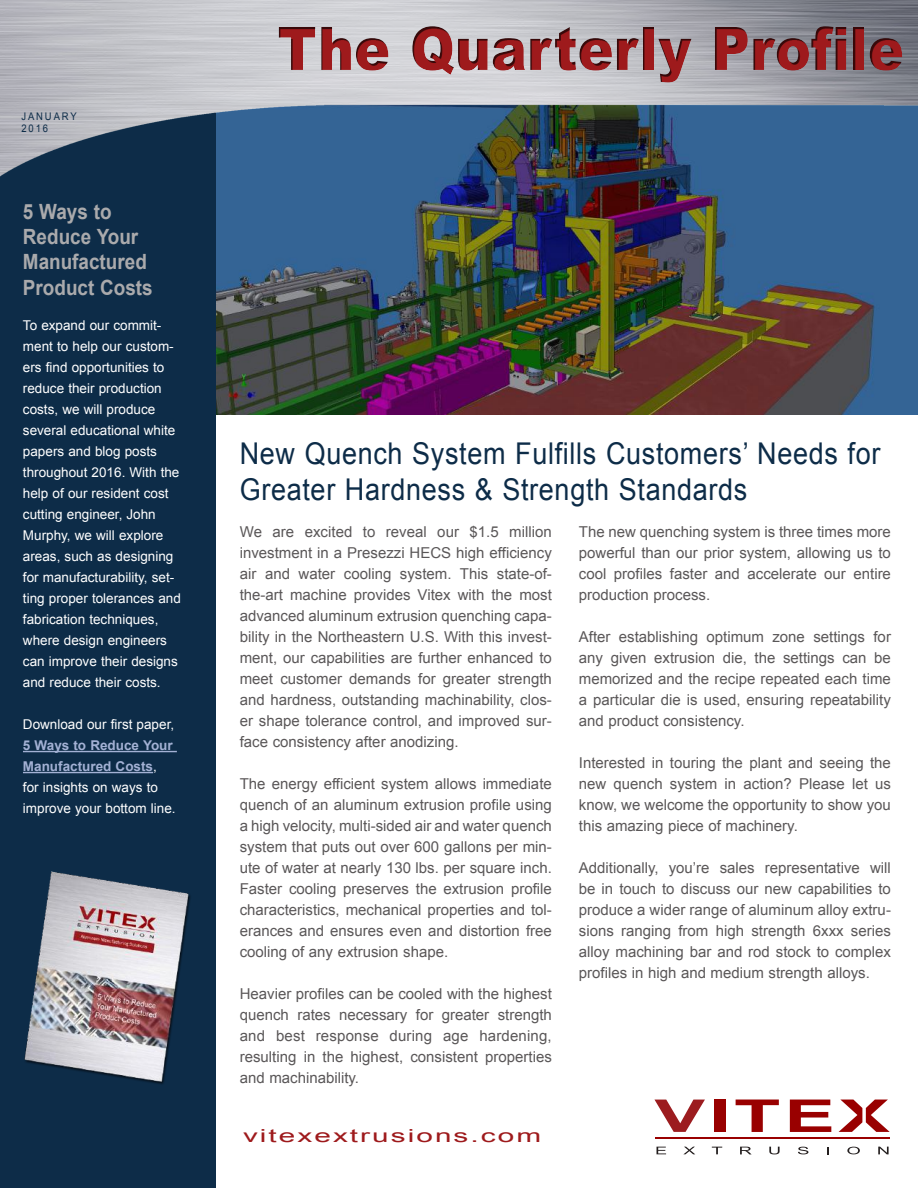
<style>
.page{position:relative;width:918px;height:1188px;background:#fff}
.page>*{position:absolute;margin:0;border:0;box-sizing:border-box;transform-origin:0 0}
.t1{font:900 60px "Arial";color:#9e1a1c;scale:.9 1}
.t2{font:30px/36px "Arial";letter-spacing:.025em;color:#0d2c48;scale:.9 1}
.t3{font:700 21px/25.3px "Arial";color:#aaaaac;scale:.9 1}
.t4{font:18px "Arial";letter-spacing:.07em;color:#9e1a1c;scale:1.65 1}
.t5{font:15px/21px "Arial";color:#5a5758;text-align:justify}
.t6{font:13.5px/21px "Arial";color:#fff}
.t7{font:10.5px/12px "Arial";letter-spacing:.2em;color:#0d2c48;scale:.9 1}
.s1{font-weight:700;color:#a3b1d4}
</style>
<div class="page">
<img style="left:216px;top:199px;width:702px;height:216px">
<div style="left:0;top:0;width:216px;height:1188px;background:#0d2c48"></div>
<img style="left:0;top:0;width:918px;height:199px">
<div style="left:265px;top:4px;width:653px;height:99px;background:#241f1f;opacity:.75"></div>
<hr style="left:23px;top:751px;width:154px;height:1px;background:#a3b1d4">
<hr style="left:23px;top:772px;width:130px;height:1px;background:#a3b1d4">
<div style="left:714px;top:1100px;width:11px;height:32px;background:#900"></div>
<svg style="left:736px;top:1100px;width:43px;height:32px"></svg>
<svg style="left:790px;top:1100px;width:41px;height:32px"></svg>
<svg style="left:798px;top:1147px;width:10px;height:7px"></svg>
<svg style="left:712px;top:1147px;width:10px;height:7px"></svg>
<svg style="left:878px;top:1147px;width:11px;height:7px"></svg>
<svg style="left:847px;top:1147px;width:13px;height:7px"></svg>
<svg style="left:657px;top:1147px;width:9px;height:7px"></svg>
<svg style="left:684px;top:1147px;width:11px;height:7px"></svg>
<svg style="left:740px;top:1147px;width:11px;height:7px"></svg>
<svg style="left:769px;top:1147px;width:11px;height:7px"></svg>
<svg style="left:827px;top:1147px;width:2px;height:7px"></svg>
<hr style="left:655px;top:1138px;width:235px;height:1px;background:#900">
<svg style="left:839px;top:1100px;width:51px;height:32px"></svg>
<svg style="left:654px;top:1100px;width:51px;height:32px"></svg>
<img style="left:24px;top:871px;width:166px;height:213px">
<p class="t7" style="left:21px;top:110px;width:63px">JANUARY<br>2016</p>
<h3 class="t3" style="left:23px;top:199px;width:146px">5 Ways to<br>Reduce Your<br>Manufactured<br>Product Costs</h3>
<p class="t6" style="left:23px;top:315px;width:159px">To expand our commit&shy;ment to help our custom&shy;ers find opportunities to reduce their production costs, we will produce several educational white papers and blog posts throughout 2016. With the help of our resident cost cutting engineer, John<br>Murphy, we will explore areas, such as designing for manufacturability, set&shy;ting proper tolerances and fabrication techniques, where design engineers can improve their designs and reduce their costs.</p>
<p class="t6" style="left:23px;top:714px;width:153px">Download our first paper,</p>
<p class="t6" style="left:23px;top:735px;width:154px"><span class="s1">5 Ways to Reduce Your<br>Manufactured Costs</span>, for insights on ways to improve your bottom line.</p>
<h1 class="t1" style="left:278px;top:5px;width:697px">The Quarterly Profile</h1>
<h2 class="t2" style="left:240px;top:435px;width:713px">New Quench System Fulfills Customers’ Needs for<br>Greater Hardness &amp; Strength Standards</h2>
<p class="t5" style="left:240px;top:522px;width:314px">We are excited to reveal our $1.5 million investment in a Presezzi HECS high efficiency air and water cooling system. This state-of&shy;the-art machine provides Vitex with the most advanced aluminum extrusion quenching capa&shy;bility in the Northeastern U.S. With this invest&shy;ment, our capabilities are further enhanced to meet customer demands for greater strength and hardness, outstanding machinability, clos&shy;er shape tolerance control, and improved sur&shy;face consistency after anodizing.</p>
<p class="t5" style="left:240px;top:774px;width:314px">The energy efficient system allows immediate quench of an aluminum extrusion profile using a high velocity, multi-sided air and water quench system that puts out over 600 gallons per min&shy;ute of water at nearly 130 lbs. per square inch.<br>Faster cooling preserves the extrusion profile characteristics, mechanical properties and tol&shy;erances and ensures even and distortion free cooling of any extrusion shape.</p>
<p class="t5" style="left:240px;top:984px;width:314px">Heavier profiles can be cooled with the highest quench rates necessary for greater strength and best response during age hardening, resulting in the highest, consistent properties and machinability.</p>
<p class="t4" style="left:243px;top:1124px;width:182px">vitexextrusions.com</p>
<p class="t5" style="left:579px;top:522px;width:314px">The new quenching system is three times more powerful than our prior system, allowing us to cool profiles faster and accelerate our entire production process.</p>
<p class="t5" style="left:579px;top:627px;width:314px">After establishing optimum zone settings for any given extrusion die, the settings can be memorized and the recipe repeated each time a particular die is used, ensuring repeatability and product consistency.</p>
<p class="t5" style="left:579px;top:753px;width:314px">Interested in touring the plant and seeing the new quench system in action? Please let us know, we welcome the opportunity to show you this amazing piece of machinery.</p>
<p class="t5" style="left:579px;top:858px;width:314px">Additionally, you’re sales representative will be in touch to discuss our new capabilities to produce a wider range of aluminum alloy extru&shy;sions ranging from high strength 6xxx series alloy machining bar and rod stock to complex profiles in high and medium strength alloys.</p>
</div>
